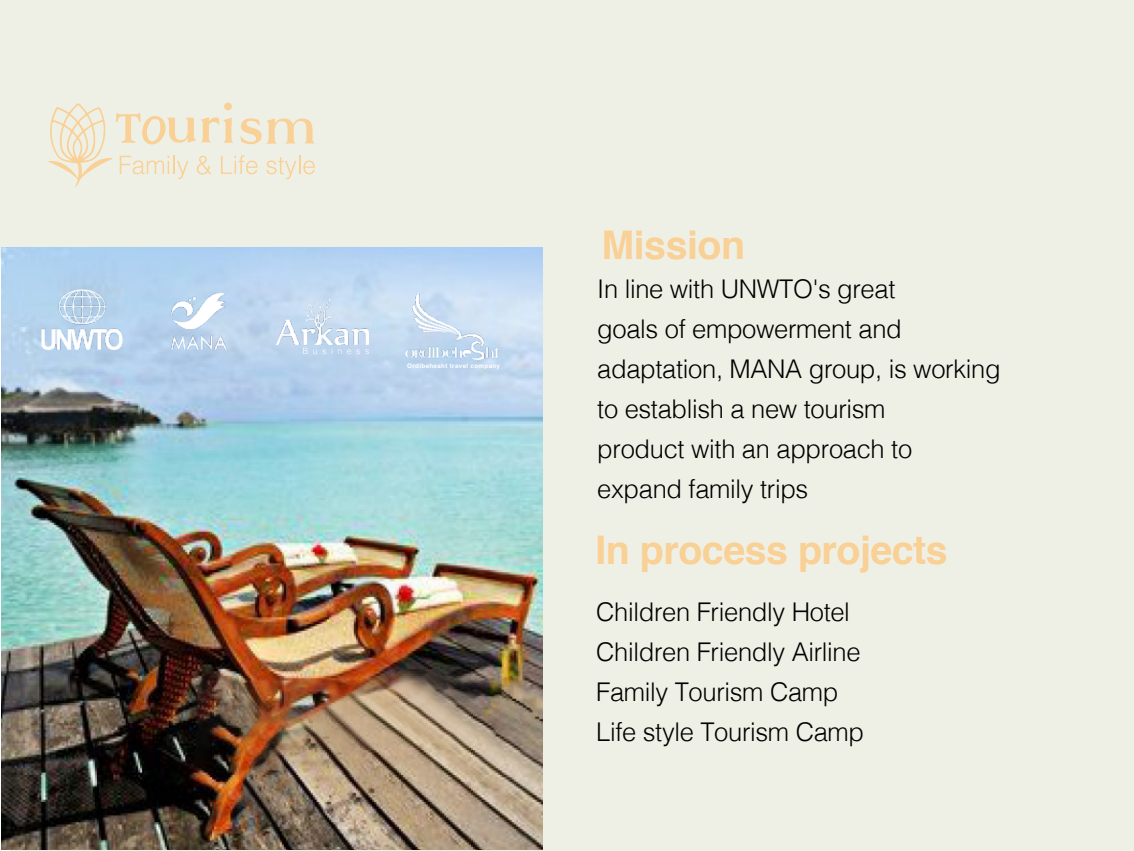
<style>
.page{position:relative;width:1134px;height:851px;background:#fff}
.page>*{position:absolute;margin:0;border:0;box-sizing:border-box;transform-origin:0 0}
.t1{font:700 39.4px "Helvetica";letter-spacing:-.015em;color:#f9d095}
.t2{font:300 25.8px/40px "Helvetica";letter-spacing:-.015em;color:#000}
.t3{font:300 8.6px "Helvetica";letter-spacing:.52em;color:#fff}
.t4{font:700 6.2px "Helvetica";letter-spacing:.05em;color:#fff}
</style>
<div class="page">
<div style="left:10px;top:0;width:1124px;height:850px;background:#eff0e5"></div>
<div style="left:0;top:0;width:564px;height:257px;background:#eff0e5"></div>
<svg style="left:48px;top:102px;width:267px;height:85px"></svg>
<img style="left:1px;top:248px;width:542px;height:601px">
<img style="left:159px;top:293px;width:71px;height:58px">
<img style="left:41px;top:290px;width:81px;height:59px">
<img style="left:276px;top:297px;width:92px;height:48px">
<img style="left:406px;top:293px;width:93px;height:66px">
<p class="t3" style="left:303px;top:343px;width:68px">Business</p>
<p class="t4" style="left:407px;top:360px;width:94px">Ordibehesht travel company</p>
<h1 class="t1" style="left:601px;top:213px;width:145px">Mission</h1>
<p class="t2" style="left:597px;top:266px;width:405px">In line with UNWTO's great<br>goals of empowerment and adaptation, MANA group, is working to establish a new tourism<br>product with an approach to expand family trips</p>
<h1 class="t1" style="left:595px;top:518px;width:354px">In process projects</h1>
<p class="t2" style="left:596px;top:589px;width:269px">Children Friendly Hotel<br>Children Friendly Airline<br>Family Tourism Camp<br>Life style Tourism Camp</p>
</div>
